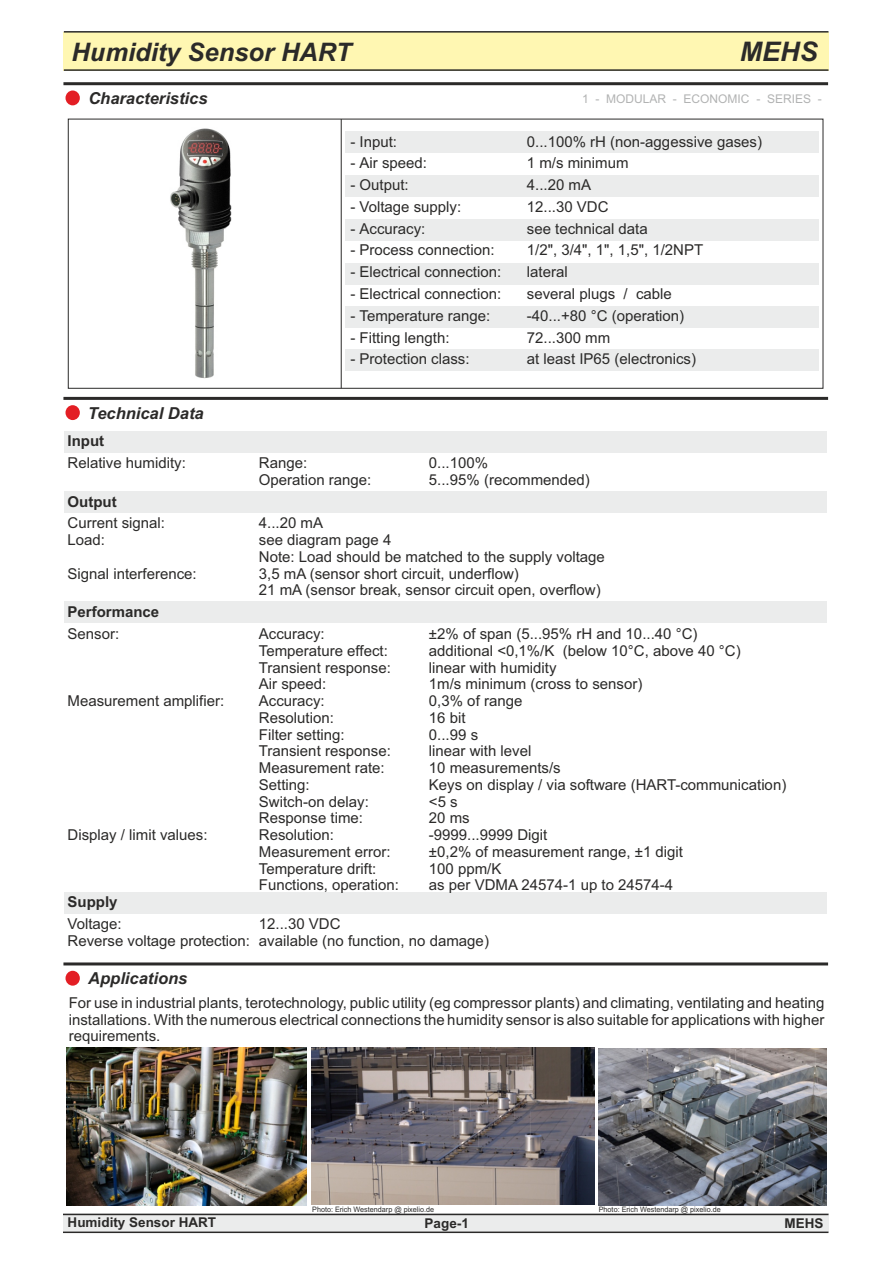
<style>
.page{position:relative;width:893px;height:1263px;background:#fff}
.page>*{position:absolute;margin:0;border:0;box-sizing:border-box;transform-origin:0 0}
.t1{font:italic 700 27px "Arial";color:#2b2a29}
.t2{font:italic 700 25.5px "Arial";color:#2b2a29}
.t3{font:italic 700 16.5px "Arial";color:#2b2a29}
.t4{font:15px/16.8px "Arial";color:#2b2a29}
.t5{font:700 15px "Arial";color:#2b2a29}
.t6{font:700 13.5px "Arial";color:#2b2a29}
.t7{font:12px "Arial";color:#b2b3b3}
.t8{font:7.5px "Arial";color:#2b2a29;scale:.96 1}
</style>
<div class="page">
<div style="left:64px;top:431px;width:763px;height:22px;background:#ebecec"></div>
<div style="left:64px;top:491px;width:763px;height:22px;background:#ebecec"></div>
<div style="left:64px;top:601px;width:763px;height:21px;background:#ebecec"></div>
<div style="left:64px;top:892px;width:763px;height:21px;background:#ebecec"></div>
<div style="left:345px;top:131px;width:473px;height:21px;background:#ebecec"></div>
<div style="left:345px;top:175px;width:473px;height:21px;background:#ebecec"></div>
<div style="left:345px;top:219px;width:473px;height:22px;background:#ebecec"></div>
<div style="left:345px;top:263px;width:473px;height:21px;background:#ebecec"></div>
<div style="left:345px;top:306px;width:473px;height:22px;background:#ebecec"></div>
<div style="left:345px;top:349px;width:473px;height:22px;background:#ebecec"></div>
<div style="left:63px;top:32px;width:765px;height:38px;background:#fff7b2"></div>
<hr style="left:64px;top:31px;width:764px;height:2px;background:#2b2a29">
<hr style="left:64px;top:69px;width:764px;height:2px;background:#2b2a29">
<hr style="left:63px;top:82px;width:765px;height:3px;background:#2b2a29">
<div style="left:66px;top:90px;width:14px;height:15px;background:#e31e24;border-radius:50%"></div>
<hr style="left:63px;top:397px;width:765px;height:3px;background:#2b2a29">
<div style="left:66px;top:405px;width:14px;height:15px;background:#e31e24;border-radius:50%"></div>
<hr style="left:63px;top:962px;width:765px;height:3px;background:#2b2a29">
<div style="left:66px;top:971px;width:14px;height:15px;background:#e31e24;border-radius:50%"></div>
<div style="left:63px;top:1214px;width:765px;height:18px;background:#ebecec"></div>
<hr style="left:63px;top:1231px;width:765px;height:2px;background:#2b2a29">
<hr style="left:63px;top:1214px;width:765px;height:1px;background:#2b2a29">
<div style="left:68px;top:119px;width:755px;height:270px;border:1px solid #2b2a29"></div>
<hr style="left:341px;top:119px;width:1px;height:269px;background:#2b2a29">
<img style="left:67px;top:1048px;width:240px;height:157px">
<img style="left:311px;top:1047px;width:283px;height:158px">
<img style="left:598px;top:1048px;width:228px;height:157px">
<img style="left:170px;top:128px;width:62px;height:251px">
<h2 class="t2" style="left:71px;top:42px;width:282px">Humidity Sensor HART</h2>
<h1 class="t1" style="left:740px;top:42px;width:80px">MEHS</h1>
<p class="t3" style="left:88px;top:92px;width:121px">Characteristics</p>
<p class="t7" style="left:582px;top:94px;width:241px">1 - MODULAR - ECONOMIC - SERIES -</p>
<p class="t3" style="left:88px;top:407px;width:117px">Technical Data</p>
<p class="t4" style="left:350px;top:134px;width:48px">- Input:</p>
<p class="t4" style="left:527px;top:134px;width:237px">0...100% rH (non-aggessive gases)</p>
<p class="t4" style="left:350px;top:156px;width:78px">- Air speed:</p>
<p class="t4" style="left:527px;top:156px;width:103px">1 m/s minimum</p>
<p class="t4" style="left:350px;top:178px;width:60px">- Output:</p>
<p class="t4" style="left:527px;top:178px;width:66px">4...20 mA</p>
<p class="t4" style="left:350px;top:200px;width:112px">- Voltage supply:</p>
<p class="t4" style="left:527px;top:200px;width:83px">12...30 VDC</p>
<p class="t4" style="left:350px;top:221px;width:77px">- Accuracy:</p>
<p class="t4" style="left:527px;top:221px;width:122px">see technical data</p>
<p class="t4" style="left:350px;top:243px;width:146px">- Process connection:</p>
<p class="t4" style="left:527px;top:243px;width:178px">1/2", 3/4", 1", 1,5", 1/2NPT</p>
<p class="t4" style="left:350px;top:265px;width:152px">- Electrical connection:</p>
<p class="t4" style="left:527px;top:265px;width:42px">lateral</p>
<p class="t4" style="left:350px;top:287px;width:152px">- Electrical connection:</p>
<p class="t4" style="left:527px;top:287px;width:147px">several plugs / cable</p>
<p class="t4" style="left:350px;top:308px;width:142px">- Temperature range:</p>
<p class="t4" style="left:527px;top:308px;width:159px">-40...+80 °C (operation)</p>
<p class="t4" style="left:350px;top:330px;width:101px">- Fitting length:</p>
<p class="t4" style="left:527px;top:330px;width:85px">72...300 mm</p>
<p class="t4" style="left:350px;top:352px;width:121px">- Protection class:</p>
<p class="t4" style="left:527px;top:352px;width:171px">at least IP65 (electronics)</p>
<p class="t5" style="left:68px;top:435px;width:38px">Input</p>
<p class="t4" style="left:68px;top:456px;width:120px">Relative humidity:</p>
<p class="t4" style="left:259px;top:456px;width:50px">Range:</p>
<p class="t4" style="left:429px;top:456px;width:61px">0...100%</p>
<p class="t4" style="left:259px;top:473px;width:114px">Operation range:</p>
<p class="t4" style="left:429px;top:473px;width:162px">5...95% (recommended)</p>
<p class="t5" style="left:68px;top:496px;width:51px">Output</p>
<p class="t4" style="left:68px;top:516px;width:99px">Current signal:</p>
<p class="t4" style="left:259px;top:516px;width:66px">4...20 mA</p>
<p class="t4" style="left:68px;top:533px;width:39px">Load:</p>
<p class="t4" style="left:259px;top:533px;width:348px">see diagram page 4<br>Note: Load should be matched to the supply voltage</p>
<p class="t4" style="left:68px;top:566px;width:131px">Signal interference:</p>
<p class="t4" style="left:259px;top:566px;width:343px">3,5 mA (sensor short circuit, underflow)<br>21 mA (sensor break, sensor circuit open, overflow)</p>
<p class="t5" style="left:68px;top:606px;width:93px">Performance</p>
<p class="t4" style="left:68px;top:627px;width:53px">Sensor:</p>
<p class="t4" style="left:259px;top:627px;width:67px">Accuracy:</p>
<p class="t4" style="left:429px;top:627px;width:270px">±2% of span (5...95% rH and 10...40 °C)</p>
<p class="t4" style="left:259px;top:643px;width:130px">Temperature effect:</p>
<p class="t4" style="left:429px;top:643px;width:313px">additional &lt;0,1%/K (below 10°C, above 40 °C)</p>
<p class="t4" style="left:259px;top:660px;width:133px">Transient response:</p>
<p class="t4" style="left:429px;top:660px;width:129px">linear with humidity</p>
<p class="t4" style="left:259px;top:677px;width:69px">Air speed:</p>
<p class="t4" style="left:429px;top:677px;width:215px">1m/s minimum (cross to sensor)</p>
<p class="t4" style="left:68px;top:694px;width:158px">Measurement amplifier:</p>
<p class="t4" style="left:259px;top:694px;width:67px">Accuracy:</p>
<p class="t4" style="left:429px;top:694px;width:95px">0,3% of range</p>
<p class="t4" style="left:259px;top:710px;width:77px">Resolution:</p>
<p class="t4" style="left:429px;top:710px;width:38px">16 bit</p>
<p class="t4" style="left:259px;top:727px;width:87px">Filter setting:</p>
<p class="t4" style="left:429px;top:727px;width:51px">0...99 s</p>
<p class="t4" style="left:259px;top:744px;width:133px">Transient response:</p>
<p class="t4" style="left:429px;top:744px;width:104px">linear with level</p>
<p class="t4" style="left:259px;top:761px;width:127px">Measurement rate:</p>
<p class="t4" style="left:429px;top:761px;width:133px">10 measurements/s</p>
<p class="t4" style="left:259px;top:778px;width:52px">Setting:</p>
<p class="t4" style="left:429px;top:778px;width:359px">Keys on display / via software (HART-communication)</p>
<p class="t4" style="left:259px;top:794px;width:112px">Switch-on delay:</p>
<p class="t4" style="left:429px;top:794px;width:30px">&lt;5 s</p>
<p class="t4" style="left:259px;top:811px;width:106px">Response time:</p>
<p class="t4" style="left:429px;top:811px;width:42px">20 ms</p>
<p class="t4" style="left:68px;top:828px;width:142px">Display / limit values:</p>
<p class="t4" style="left:259px;top:828px;width:77px">Resolution:</p>
<p class="t4" style="left:429px;top:828px;width:120px">-9999...9999 Digit</p>
<p class="t4" style="left:259px;top:845px;width:133px">Measurement error:</p>
<p class="t4" style="left:429px;top:845px;width:256px">±0,2% of measurement range, ±1 digit</p>
<p class="t4" style="left:259px;top:861px;width:119px">Temperature drift:</p>
<p class="t4" style="left:429px;top:861px;width:74px">100 ppm/K</p>
<p class="t4" style="left:259px;top:878px;width:142px">Functions, operation:</p>
<p class="t4" style="left:429px;top:878px;width:246px">as per VDMA 24574-1 up to 24574-4</p>
<p class="t5" style="left:68px;top:896px;width:52px">Supply</p>
<p class="t4" style="left:68px;top:917px;width:56px">Voltage:</p>
<p class="t4" style="left:68px;top:917px;width:423px;text-indent:191px">12...30 VDC<br>Reverse voltage protection: available (no function, no damage)</p>
<p class="t3" style="left:88px;top:972px;width:101px">Applications</p>
<p class="t4" style="left:69px;top:995px;width:757px;text-align:justify">For use in industrial plants, terotechnology, public utility (eg compressor plants) and climating, ventilating and heating installations. With the numerous electrical connections the humidity sensor is also suitable for applications with higher requirements.</p>
<p class="t8" style="left:312px;top:1206px;width:129px">Photo: Erich Westendarp @ pixelio.de</p>
<p class="t8" style="left:599px;top:1206px;width:129px">Photo: Erich Westendarp @ pixelio.de</p>
<p class="t6" style="left:68px;top:1217px;width:150px">Humidity Sensor HART</p>
<p class="t6" style="left:425px;top:1218px;width:46px">Page-1</p>
<p class="t6" style="left:784px;top:1218px;width:41px">MEHS</p>
</div>
